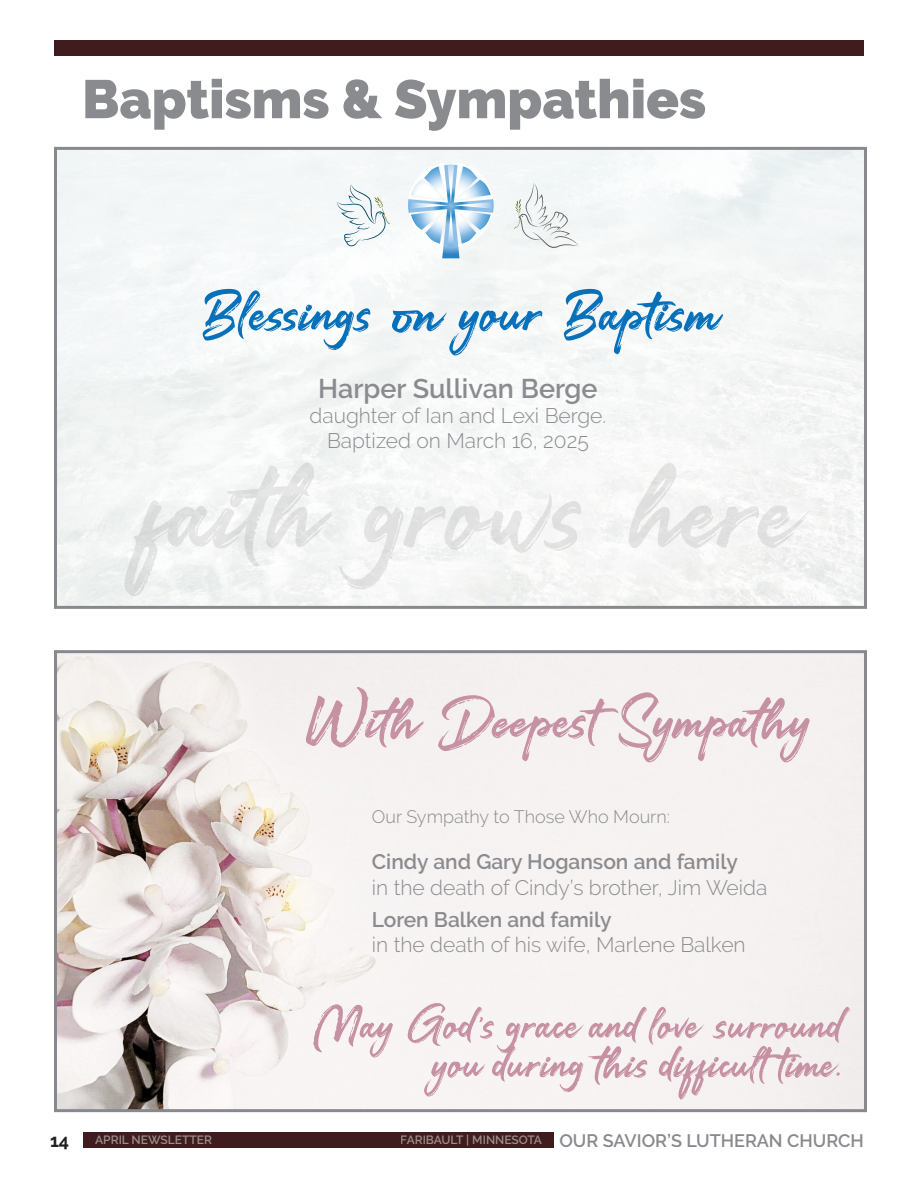
<style>
.page{position:relative;width:918px;height:1188px;background:#fff}
.page>*{position:absolute;margin:0;border:0;box-sizing:border-box;transform-origin:0 0}
.t1{font:69.45px "Darkline";color:#0671ba}
.t2{font:69.45px "Darkline";color:#c691a3}
.t3{font:54px/39px "Darkline";color:#c691a3;text-align:right}
.t4{font:900 54px "Raleway";color:#8a8b8f}
.t5{font:600 27px "Raleway";color:#8a8b8f}
.t6{font:300 21px/25.2px "Raleway";color:#8a8b8f}
.t7{font:600 18px "Raleway";color:#88898e}
.t8{font:300 18px "Raleway";color:#8a8b8f}
.t9{font:700 18px "Raleway";color:#231f20}
.t10{font:600 12px "Raleway";color:#fff}
.s1{font-weight:600}
.s2{font-family:"Canvas"}
</style>
<div class="page">
<div style="left:83px;top:1132px;width:471px;height:16px;background:#3f1d1e"></div>
<div style="left:54px;top:40px;width:810px;height:16px;background:#3f1d1e"></div>
<div style="left:54px;top:147px;width:813px;height:462px;border:3px solid #88898e"></div>
<svg style="left:408px;top:163px;width:86px;height:95px"></svg>
<svg style="left:514px;top:183px;width:65px;height:67px"></svg>
<svg style="left:337px;top:184px;width:53px;height:63px"></svg>
<svg style="left:124px;top:463px;width:686px;height:133px;fill:#f4f5f4"></svg>
<img style="left:58px;top:654px;width:805px;height:454px">
<div style="left:54px;top:650px;width:813px;height:462px;border:3px solid #88898e"></div>
<p class="t4" style="left:82px;top:68px;width:625px">Baptisms &amp; Sympathies</p>
<p class="t1" style="left:202px;top:271px;width:519px">Blessings on your Baptism</p>
<p class="t5" style="left:318px;top:373px;width:281px">Harper Sullivan Berge</p>
<p class="t6" style="left:310px;top:403px;width:298px;text-align:center">daughter of Ian and Lexi Berge.<br>Baptized on March 16, 2025</p>
<p class="t2" style="left:304px;top:677px;width:510px">With Deepest Sympathy</p>
<p class="t8" style="left:372px;top:806px;width:300px">Our Sympathy to Those Who Mourn:</p>
<p class="t6" style="left:372px;top:849px;width:397px"><span class="s1">Cindy and Gary Hoganson and family<br></span>in the death of Cindy’s brother, Jim Weida</p>
<p class="t6" style="left:372px;top:906px;width:375px"><span class="s1">Loren Balken and family<br></span>in the death of his wife, Marlene Balken</p>
<p class="t3" style="left:312px;top:1006px;width:533px">May God<span class="s2">'</span>s grace and love surround you during this difficult time.</p>
<p class="t9" style="left:50px;top:1130px;width:21px">14</p>
<p class="t10" style="left:95px;top:1133px;width:118px">APRIL NEWSLETTER</p>
<p class="t7" style="left:401px;top:1130px;width:465px"><sup>FARIBAULT</sup> <sup>|</sup> <sup>MINNESOTA</sup> OUR SAVIOR’S LUTHERAN CHURCH</p>
</div>
